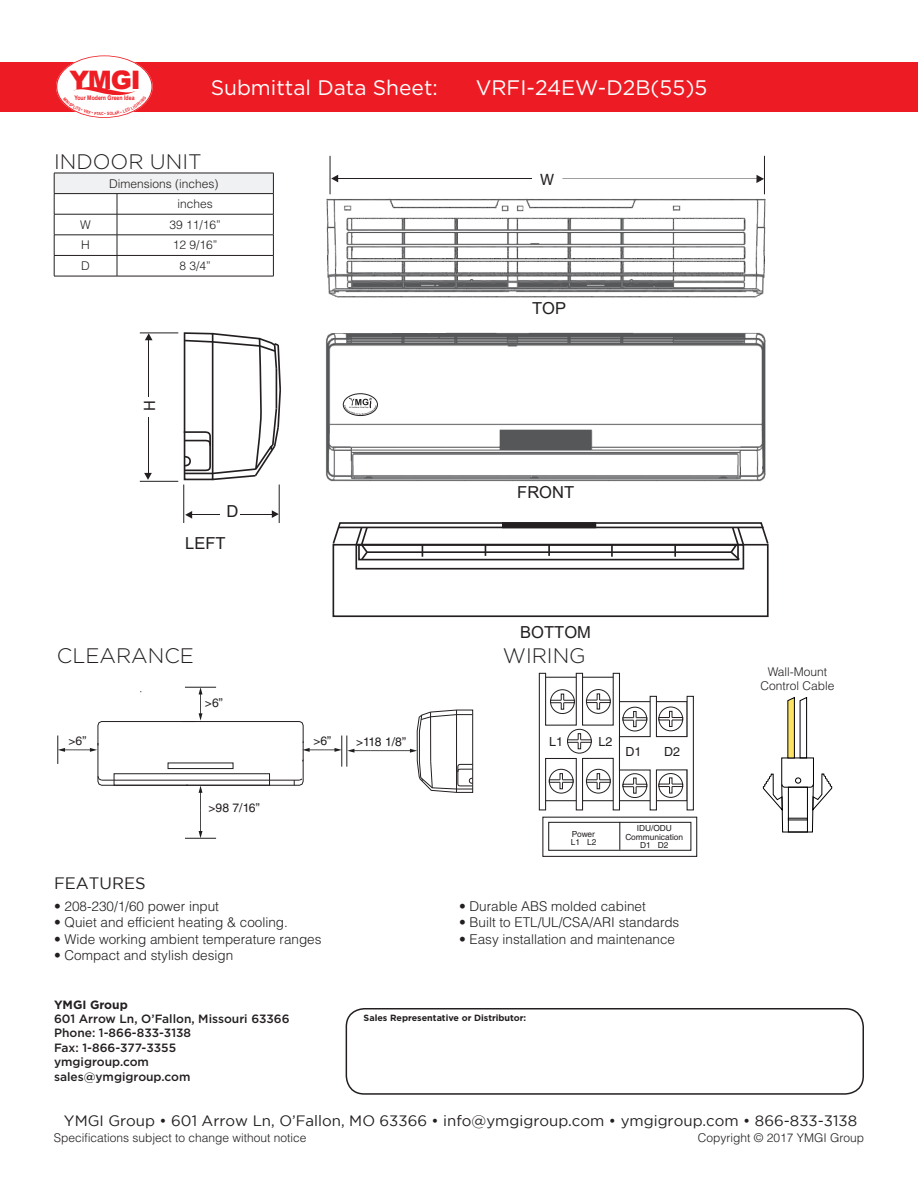
<style>
.page{position:relative;width:918px;height:1188px;background:#fff}
.page>*{position:absolute;margin:0;border:0;box-sizing:border-box;transform-origin:0 0}
.t1{font:900 25.5px "Arial";color:#ee1d23}
.t2{font:21px "Gotham";color:#fff}
.t3{font:300 21px "Gotham";color:#231f20}
.t4{font:16.5px "Arial";color:#231f20}
.t5{font:16.5px "Gotham";color:#231f20}
.t6{font:16.5px "Myriad Pro";color:#231f20}
.t7{font:16.5px "Helvetica LT Std";color:#231f20}
.t8{font:15px "Gotham";color:#231f20}
.t9{font:300 13.5px "Helvetica LT Std";color:#231f20}
.t10{font:12.6px "Helvetica LT Std";color:#231f20}
.t11{font:12.15px "Helvetica LT Std";letter-spacing:-.04em;color:#231f20}
.t12{font:300 12px "Helvetica LT Std";color:#231f20}
.t13{font:500 12px/14.4px "Gotham";color:#231f20}
.t14{font:700 9px "Gotham";color:#231f20}
.t15{font:8.4px/8.4px "Helvetica LT Std";color:#231f20;text-align:center}
.t16{font:700 6.3px "Arial Narrow";color:#ee1d23}
.s1{font-weight:700}
</style>
<div class="page">
<div style="left:0;top:62px;width:918px;height:50px;background:#ed1c24"></div>
<div style="left:346px;top:1008px;width:518px;height:87px;border:2px solid #231f20;border-radius:18px"></div>
<div style="left:54px;top:173px;width:219px;height:21px;background:#f0f1f2"></div>
<hr style="left:54px;top:173px;width:63px;height:1px;background:#231f20">
<hr style="left:117px;top:173px;width:157px;height:1px;background:#231f20">
<hr style="left:54px;top:193px;width:63px;height:1px;background:#231f20">
<hr style="left:117px;top:193px;width:157px;height:1px;background:#231f20">
<hr style="left:54px;top:214px;width:63px;height:1px;background:#231f20">
<hr style="left:117px;top:214px;width:157px;height:1px;background:#231f20">
<hr style="left:54px;top:235px;width:63px;height:1px;background:#231f20">
<hr style="left:117px;top:235px;width:157px;height:1px;background:#231f20">
<hr style="left:54px;top:255px;width:63px;height:1px;background:#231f20">
<svg style="left:54px;top:173px;width:1px;height:103px"></svg>
<hr style="left:117px;top:255px;width:157px;height:1px;background:#231f20">
<svg style="left:117px;top:194px;width:1px;height:82px"></svg>
<svg style="left:273px;top:173px;width:1px;height:103px"></svg>
<hr style="left:54px;top:276px;width:63px;height:1px;background:#231f20">
<hr style="left:117px;top:276px;width:157px;height:1px;background:#231f20">
<img style="left:326px;top:332px;width:440px;height:150px">
<div style="left:319px;top:289px;width:127px;height:44px;background:#fff"></div>
<div style="left:343px;top:393px;width:35px;height:23px;border:1px solid #231f20;border-radius:50%"></div>
<svg style="left:344px;top:398px;width:33px;height:17px"></svg>
<img style="left:326px;top:198px;width:440px;height:100px">
<div style="left:333px;top:544px;width:436px;height:73px;border:2px solid #231f20"></div>
<div style="left:355px;top:544px;width:389px;height:26px;border:2px solid #231f20"></div>
<svg style="left:332px;top:522px;width:437px;height:40px"></svg>
<hr style="left:330px;top:156px;width:1px;height:38px;background:#231f20">
<hr style="left:764px;top:156px;width:1px;height:38px;background:#231f20">
<hr style="left:338px;top:178px;width:194px;height:1px;background:#231f20">
<svg style="left:331px;top:175px;width:7px;height:7px"></svg>
<svg style="left:757px;top:175px;width:6px;height:7px"></svg>
<svg style="left:183px;top:332px;width:98px;height:149px"></svg>
<hr style="left:183px;top:485px;width:1px;height:38px;background:#231f20">
<hr style="left:279px;top:485px;width:1px;height:38px;background:#231f20">
<svg style="left:185px;top:511px;width:35px;height:8px"></svg>
<hr style="left:240px;top:514px;width:32px;height:1px;background:#231f20">
<svg style="left:272px;top:510px;width:7px;height:8px"></svg>
<hr style="left:140px;top:481px;width:38px;height:1px;background:#231f20">
<hr style="left:140px;top:333px;width:38px;height:1px;background:#231f20">
<hr style="left:148px;top:417px;width:1px;height:56px;background:#231f20">
<svg style="left:144px;top:473px;width:8px;height:7px"></svg>
<hr style="left:148px;top:340px;width:1px;height:57px;background:#231f20">
<svg style="left:145px;top:333px;width:8px;height:7px"></svg>
<hr style="left:185px;top:838px;width:31px;height:1px;background:#201d1e">
<svg style="left:58px;top:687px;width:415px;height:151px"></svg>
<svg style="left:538px;top:672px;width:156px;height:139px"></svg>
<div style="left:548px;top:822px;width:143px;height:29px;border:1px solid #231f20"></div>
<svg style="left:619px;top:822px;width:1px;height:28px"></svg>
<div style="left:542px;top:817px;width:155px;height:40px;border:1px solid #231f20"></div>
<svg style="left:763px;top:696px;width:70px;height:137px"></svg>
<svg style="left:56px;top:55px;width:97px;height:63px"></svg>
<p class="t1" style="left:69px;top:61px;width:73px">YMGI</p>
<p class="t16" style="left:74px;top:93px;width:62px">Your Modern Green Idea</p>
<p class="t2" style="left:211px;top:74px;width:229px">Submittal Data Sheet:</p>
<p class="t2" style="left:476px;top:74px;width:233px">VRFI-24EW-D2B(55)5</p>
<p class="t3" style="left:54px;top:148px;width:149px">INDOOR UNIT</p>
<p class="t12" style="left:109px;top:176px;width:111px">Dimensions (inches)</p>
<p class="t12" style="left:178px;top:196px;width:37px">inches</p>
<p class="t12" style="left:80px;top:217px;width:12px">W</p>
<p class="t12" style="left:170px;top:217px;width:53px">39 11/16”</p>
<p class="t12" style="left:81px;top:238px;width:10px">H</p>
<p class="t12" style="left:173px;top:238px;width:46px">12 9/16”</p>
<p class="t12" style="left:81px;top:258px;width:10px">D</p>
<p class="t12" style="left:180px;top:258px;width:33px">8 3/4”</p>
<p class="t6" style="left:139px;top:411px;width:12px;rotate:-90deg">H</p>
<p class="t7" style="left:226px;top:501px;width:13px">D</p>
<p class="t4" style="left:185px;top:532px;width:42px">LEFT</p>
<p class="t6" style="left:540px;top:169px;width:15px">W</p>
<p class="t4" style="left:532px;top:297px;width:35px">TOP</p>
<p class="t4" style="left:517px;top:481px;width:58px">FRONT</p>
<p class="t4" style="left:520px;top:620px;width:72px">BOTTOM</p>
<p class="t3" style="left:57px;top:642px;width:139px">CLEARANCE</p>
<p class="t3" style="left:503px;top:642px;width:84px">WIRING</p>
<p class="t11" style="left:68px;top:734px;width:19px">&gt;6”</p>
<p class="t11" style="left:205px;top:696px;width:19px">&gt;6”</p>
<p class="t11" style="left:208px;top:800px;width:53px">&gt;98 7/16”</p>
<p class="t11" style="left:313px;top:734px;width:19px">&gt;6”</p>
<p class="t11" style="left:356px;top:735px;width:51px">&gt;118 1/8”</p>
<p class="t5" style="left:54px;top:874px;width:93px">FEATURES</p>
<p class="t9" style="left:54px;top:898px;width:167px">• 208-230/1/60 power input</p>
<p class="t9" style="left:54px;top:914px;width:235px">• Quiet and efficient heating &amp; cooling.</p>
<p class="t9" style="left:54px;top:930px;width:269px">• Wide working ambient temperature ranges</p>
<p class="t9" style="left:54px;top:947px;width:181px">• Compact and stylish design</p>
<p class="t10" style="left:549px;top:734px;width:15px">L1</p>
<p class="t10" style="left:598px;top:734px;width:15px">L2</p>
<p class="t10" style="left:626px;top:744px;width:18px">D1</p>
<p class="t10" style="left:664px;top:744px;width:18px">D2</p>
<p class="t15" style="left:571px;top:830px;width:27px;text-align:left">Power<br>L1 L2</p>
<p class="t15" style="left:625px;top:824px;width:59px">IDU/ODU<br>Communication<br>D1 D2</p>
<p class="t9" style="left:459px;top:898px;width:188px">• Durable ABS molded cabinet</p>
<p class="t9" style="left:459px;top:914px;width:222px">• Built to ETL/UL/CSA/ARI standards</p>
<p class="t9" style="left:459px;top:930px;width:218px">• Easy installation and maintenance</p>
<p class="t13" style="left:54px;top:997px;width:237px"><span class="s1">YMGI Group<br></span>601 Arrow Ln, O’Fallon, Missouri 63366</p>
<p class="t13" style="left:54px;top:1026px;width:139px">Phone: 1-866-833-3138</p>
<p class="t13" style="left:54px;top:1040px;width:124px">Fax: 1-866-377-3355</p>
<p class="t13" style="left:54px;top:1055px;width:97px">ymgigroup.com</p>
<p class="t13" style="left:54px;top:1069px;width:138px">sales@ymgigroup.com</p>
<p class="t14" style="left:364px;top:1012px;width:164px">Sales Representative or Distributor:</p>
<p class="t12" style="left:768px;top:664px;width:61px">Wall-Mount</p>
<p class="t12" style="left:761px;top:678px;width:75px">Control Cable</p>
<p class="t8" style="left:64px;top:1112px;width:795px">YMGI Group • 601 Arrow Ln, O’Fallon, MO 63366 • info@ymgigroup.com • ymgigroup.com • 866-833-3138</p>
<p class="t12" style="left:54px;top:1130px;width:254px">Specifications subject to change without notice</p>
<p class="t12" style="left:698px;top:1130px;width:168px">Copyright © 2017 YMGI Group</p>
</div>
